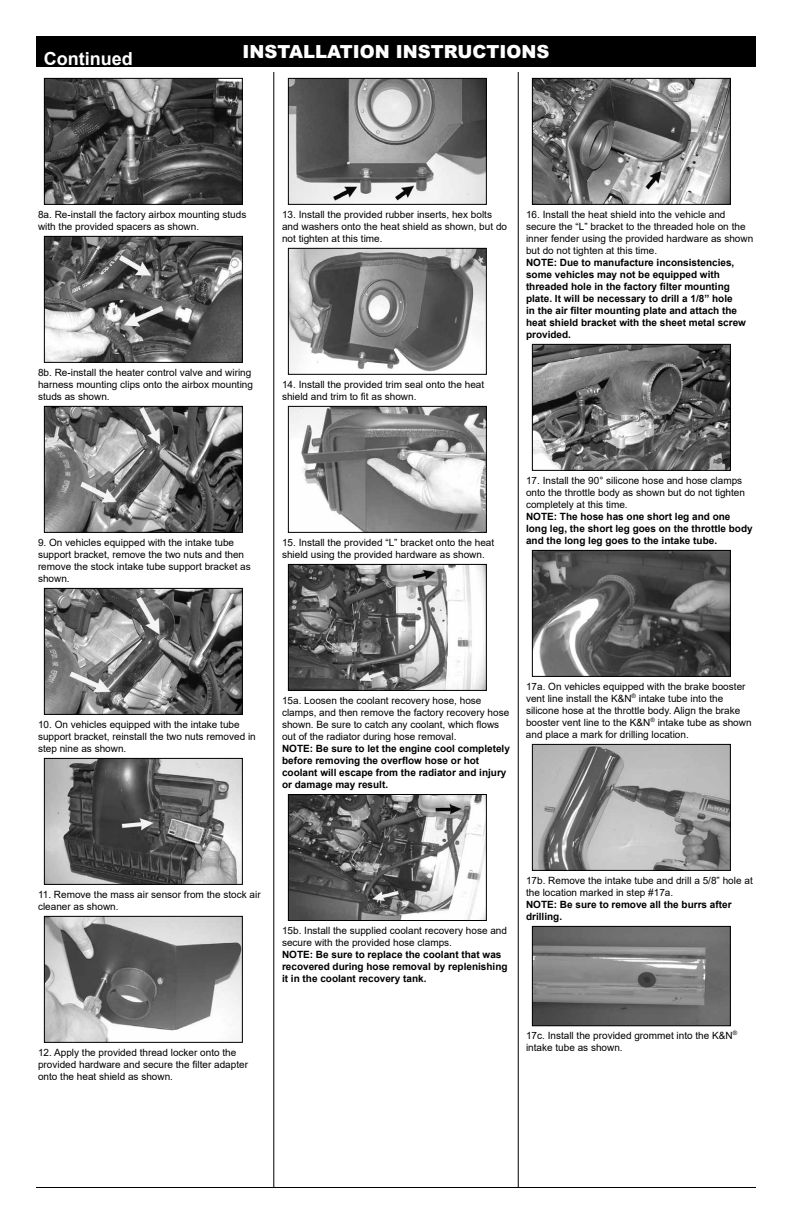
<style>
.page{position:relative;width:792px;height:1224px;background:#fff}
.page>*{position:absolute;margin:0;border:0;box-sizing:border-box;transform-origin:0 0}
.t1{font:900 18px "Arial";color:#fff}
.t2{font:700 18px "Arial";color:#fff}
.t3{font:10px/12px "Arial";color:#000}
.t4{font:700 10px/12px "Arial";color:#000}
</style>
<div class="page">
<div style="left:36px;top:36px;width:720px;height:31px;background:#000"></div>
<hr style="left:273px;top:72px;width:1px;height:1116px;background:#000">
<hr style="left:518px;top:72px;width:1px;height:1116px;background:#000">
<hr style="left:36px;top:1187px;width:720px;height:1px;background:#000">
<img style="left:46px;top:238px;width:195px;height:123px">
<div style="left:44px;top:236px;width:199px;height:127px;border:1px solid #000"></div>
<img style="left:46px;top:408px;width:195px;height:123px">
<div style="left:44px;top:406px;width:199px;height:127px;border:1px solid #000"></div>
<img style="left:46px;top:590px;width:195px;height:123px">
<div style="left:44px;top:588px;width:199px;height:127px;border:1px solid #000"></div>
<img style="left:46px;top:760px;width:195px;height:123px">
<div style="left:44px;top:758px;width:199px;height:127px;border:1px solid #000"></div>
<img style="left:46px;top:918px;width:195px;height:123px">
<div style="left:44px;top:916px;width:199px;height:127px;border:1px solid #000"></div>
<img style="left:290px;top:80px;width:195px;height:123px">
<div style="left:288px;top:78px;width:199px;height:127px;border:1px solid #000"></div>
<img style="left:290px;top:250px;width:195px;height:123px">
<div style="left:288px;top:248px;width:199px;height:127px;border:1px solid #000"></div>
<img style="left:290px;top:408px;width:195px;height:123px">
<div style="left:288px;top:406px;width:199px;height:127px;border:1px solid #000"></div>
<img style="left:290px;top:566px;width:195px;height:123px">
<div style="left:288px;top:564px;width:199px;height:127px;border:1px solid #000"></div>
<img style="left:290px;top:796px;width:195px;height:123px">
<div style="left:288px;top:794px;width:199px;height:127px;border:1px solid #000"></div>
<img style="left:534px;top:80px;width:195px;height:123px">
<div style="left:532px;top:78px;width:199px;height:127px;border:1px solid #000"></div>
<img style="left:534px;top:346px;width:195px;height:123px">
<div style="left:532px;top:344px;width:199px;height:127px;border:1px solid #000"></div>
<img style="left:534px;top:552px;width:195px;height:123px">
<div style="left:532px;top:550px;width:199px;height:127px;border:1px solid #000"></div>
<img style="left:534px;top:746px;width:195px;height:123px">
<div style="left:532px;top:744px;width:199px;height:127px;border:1px solid #000"></div>
<img style="left:534px;top:928px;width:195px;height:96px">
<div style="left:532px;top:926px;width:199px;height:100px;border:1px solid #000"></div>
<img style="left:46px;top:80px;width:195px;height:123px">
<div style="left:44px;top:78px;width:199px;height:127px;border:1px solid #000"></div>
<h1 class="t2" style="left:44px;top:46px;width:90px">Continued</h1>
<h1 class="t1" style="left:242px;top:38px;width:309px">INSTALLATION INSTRUCTIONS</h1>
<p class="t3" style="left:38px;top:208px;width:210px">8a. Re-install the factory airbox mounting studs with the provided spacers as shown.</p>
<p class="t3" style="left:38px;top:366px;width:217px">8b. Re-install the heater control valve and wiring harness mounting clips onto the airbox mounting studs as shown.</p>
<p class="t3" style="left:282px;top:208px;width:227px">13. Install the provided rubber inserts, hex bolts and washers onto the heat shield as shown, but do not tighten at this time.</p>
<p class="t3" style="left:282px;top:378px;width:204px">14. Install the provided trim seal onto the heat shield and trim to fit as shown.</p>
<p class="t3" style="left:526px;top:208px;width:229px">16. Install the heat shield into the vehicle and secure the “L” bracket to the threaded hole on the inner fender using the provided hardware as shown but do not tighten at this time.</p>
<p class="t4" style="left:526px;top:257px;width:222px">NOTE: Due to manufacture inconsistencies, some vehicles may not be equipped with threaded hole in the factory filter mounting plate. It will be necessary to drill a 1/8” hole<br>in the air filter mounting plate and attach the heat shield bracket with the sheet metal screw provided.</p>
<p class="t3" style="left:38px;top:536px;width:214px">9. On vehicles equipped with the intake tube support bracket, remove the two nuts and then remove the stock intake tube support bracket as shown.</p>
<p class="t3" style="left:282px;top:536px;width:214px">15. Install the provided “L” bracket onto the heat shield using the provided hardware as shown.</p>
<p class="t3" style="left:526px;top:474px;width:221px">17. Install the 90° silicone hose and hose clamps onto the throttle body as shown but do not tighten completely at this time.</p>
<p class="t4" style="left:526px;top:511px;width:228px">NOTE: The hose has one short leg and one long leg, the short leg goes on the throttle body and the long leg goes to the intake tube.</p>
<p class="t3" style="left:38px;top:718px;width:219px">10. On vehicles equipped with the intake tube support bracket, reinstall the two nuts removed in step nine as shown.</p>
<p class="t3" style="left:282px;top:695px;width:229px">15a. Loosen the coolant recovery hose, hose clamps, and then remove the factory recovery hose shown. Be sure to catch any coolant, which flows out of the radiator during hose removal.</p>
<p class="t4" style="left:282px;top:743px;width:229px">NOTE: Be sure to let the engine cool completely before removing the overflow hose or hot coolant will escape from the radiator and injury or damage may result.</p>
<p class="t3" style="left:526px;top:680px;width:227px">17a. On vehicles equipped with the brake booster vent line install the K&amp;N<sup>®</sup> intake tube into the silicone hose at the throttle body. Align the brake booster vent line to the K&amp;N<sup>®</sup> intake tube as shown and place a mark for drilling location.</p>
<p class="t3" style="left:38px;top:888px;width:224px">11. Remove the mass air sensor from the stock air cleaner as shown.</p>
<p class="t3" style="left:38px;top:1046px;width:212px">12. Apply the provided thread locker onto the provided hardware and secure the filter adapter onto the heat shield as shown.</p>
<p class="t3" style="left:282px;top:925px;width:227px">15b. Install the supplied coolant recovery hose and secure with the provided hose clamps.</p>
<p class="t4" style="left:282px;top:949px;width:227px">NOTE: Be sure to replace the coolant that was recovered during hose removal by replenishing it in the coolant recovery tank.</p>
<p class="t3" style="left:526px;top:874px;width:228px">17b. Remove the intake tube and drill a 5/8” hole at the location marked in step #17a.</p>
<p class="t4" style="left:526px;top:899px;width:207px">NOTE: Be sure to remove all the burrs after drilling.</p>
<p class="t3" style="left:526px;top:1030px;width:213px">17c. Install the provided grommet into the K&amp;N<sup>® </sup>intake tube as shown.</p>
</div>
